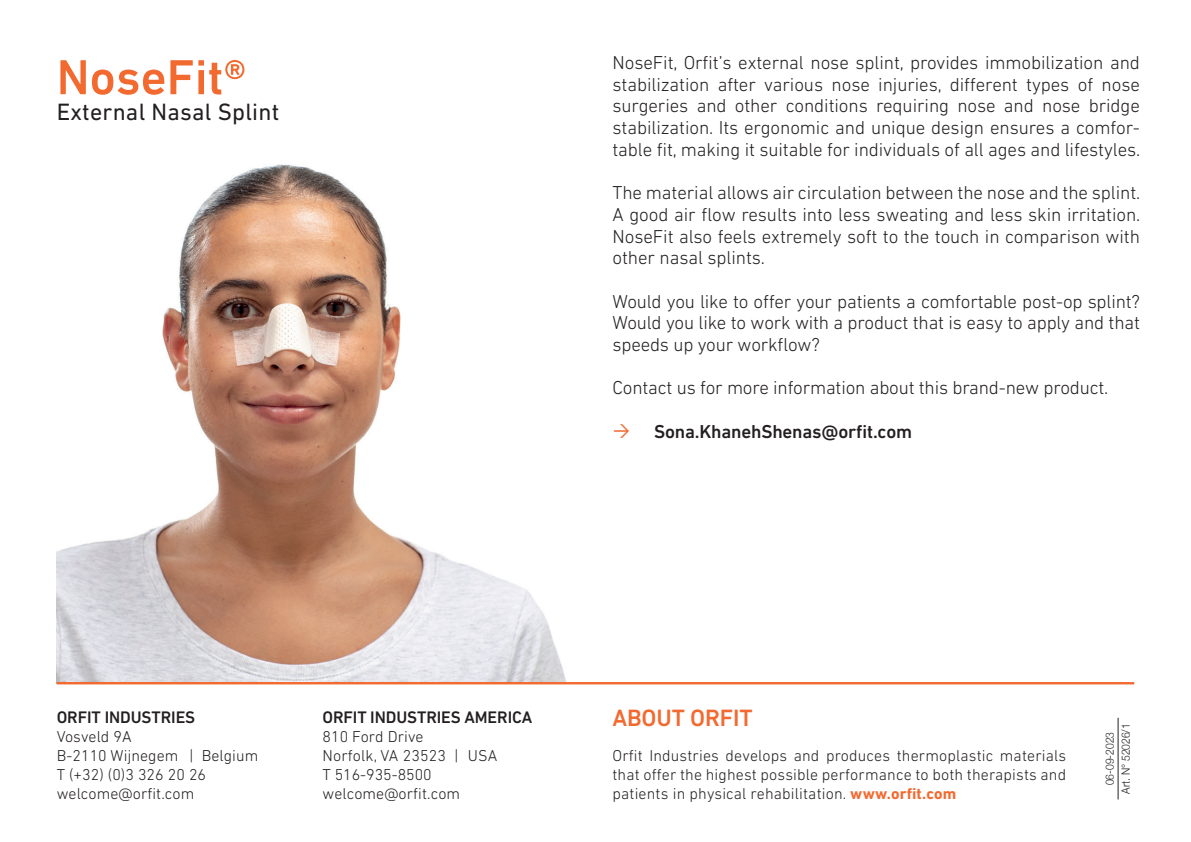
<style>
.page{position:relative;width:1191px;height:842px;background:#fff}
.page>*{position:absolute;margin:0;border:0;box-sizing:border-box;transform-origin:0 0}
.t1{font:500 50px "DIN Next LT Pro";color:#f26a30}
.t2{font:24px "DIN Next LT Pro";letter-spacing:.01em;color:#231f20}
.t3{font:500 24px "DIN Next LT Pro";letter-spacing:-.005em;color:#f26a30}
.t4{font:300 19px/21.6px "DIN Next LT Pro";letter-spacing:-.01em;color:#231f20;text-align:justify}
.t5{font:500 19px "DIN Next LT Pro";letter-spacing:-.01em;color:#231f20}
.t6{font:500 17px "DIN Next LT Pro";letter-spacing:-.005em;color:#231f20}
.t7{font:300 16px/19.2px "DIN Next LT Pro";letter-spacing:.005em;color:#231f20}
.t8{font:300 11.4px/16.2px "Helvetica Neue";color:#231f20;text-align:center;scale:.9 1}
.s1{font-weight:700;color:#f26a30}
</style>
<div class="page">
<img style="left:57px;top:164px;width:510px;height:518px">
<hr style="left:57px;top:682px;width:1077px;height:2px;background:#f26a30">
<hr style="left:1117px;top:718px;width:1px;height:81px;background:#231f20">
<h1 class="t1" style="left:57px;top:48px;width:191px">NoseFit®</h1>
<p class="t2" style="left:57px;top:98px;width:224px">External Nasal Splint</p>
<p class="t4" style="left:612px;top:51px;width:529px">NoseFit, Orfit’s external nose splint, provides immobilization and stabilization after various nose injuries, different types of nose surgeries and other conditions requiring nose and nose bridge stabilization. Its ergonomic and unique design ensures a comfor&shy;table fit, making it suitable for individuals of all ages and lifestyles.</p>
<p class="t4" style="left:612px;top:182px;width:529px">The material allows air circulation between the nose and the splint.<br>A good air flow results into less sweating and less skin irritation.<br>NoseFit also feels extremely soft to the touch in comparison with other nasal splints.</p>
<p class="t4" style="left:612px;top:290px;width:529px">Would you like to offer your patients a comfortable post-op splint?<br>Would you like to work with a product that is easy to apply and that speeds up your workflow?</p>
<p class="t4" style="left:612px;top:377px;width:497px">Contact us for more information about this brand-new product.</p>
<p class="t5" style="left:654px;top:420px;width:260px">Sona.KhanehShenas@orfit.com</p>
<p class="t6" style="left:57px;top:707px;width:140px">ORFIT INDUSTRIES</p>
<p class="t7" style="left:57px;top:727px;width:203px">Vosveld 9A<br>B-2110 Wijnegem | Belgium<br>T (+32) (0)3 326 20 26 welcome@orfit.com</p>
<p class="t6" style="left:322px;top:707px;width:211px">ORFIT INDUSTRIES AMERICA</p>
<p class="t7" style="left:322px;top:727px;width:176px">810 Ford Drive<br>Norfolk, VA 23523 | USA<br>T 516-935-8500 welcome@orfit.com</p>
<p class="t3" style="left:612px;top:704px;width:142px">ABOUT ORFIT</p>
<p class="t7" style="left:612px;top:746px;width:455px;text-align:justify">Orfit Industries develops and produces thermoplastic materials that offer the highest possible performance to both therapists and patients in physical rehabilitation. <span class="s1">www.orfit.com</span></p>
<p class="t8" style="left:1100px;top:794px;width:80px;rotate:-90deg">06-09-2023<br>Art. N° 52026/1</p>
</div>
